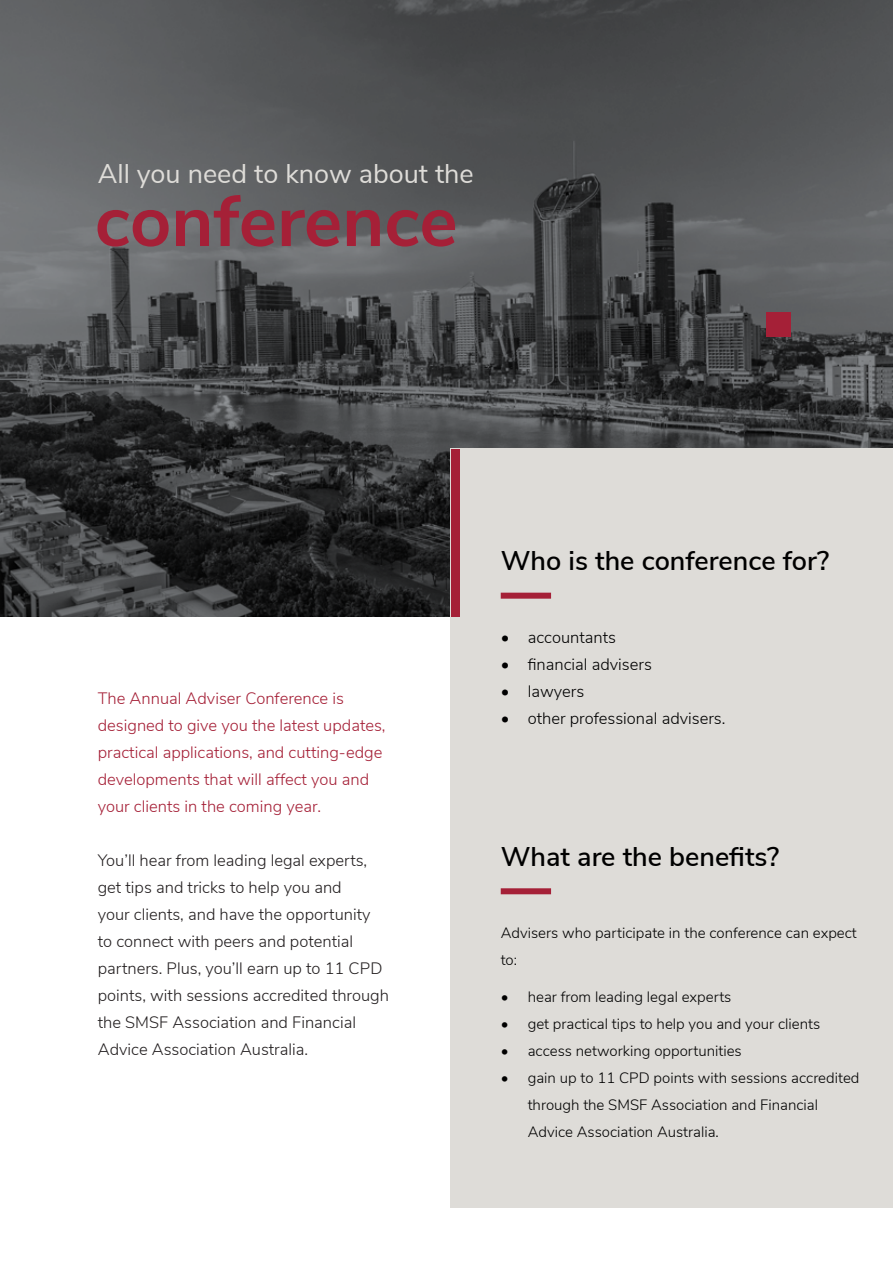
<style>
.page{position:relative;width:893px;height:1263px;background:#fff}
.page>*{position:absolute;margin:0;border:0;box-sizing:border-box;transform-origin:0 0}
.t1{font:700 72px "Nunito Sans";color:#a52037}
.t2{font:600 27px "Nunito Sans";color:#000}
.t3{font:27px "Nunito Sans";color:#dedcd8}
.t4{font:300 16.5px/27px "Nunito Sans";color:#231f20}
.t5{font:300 16.5px/27px "Nunito Sans";color:#a52037}
.t6{font:300 16.5px "Nunito Sans";color:#000}
.t7{font:300 15px/27px "Nunito Sans";color:#000}
</style>
<div class="page">
<svg style="left:1px;top:0;width:892px;height:616px;background:#4b4c4e"></svg>
<div style="left:451px;top:449px;width:442px;height:759px;background:#dedcd8"></div>
<div style="left:766px;top:313px;width:24px;height:24px;background:#a52037"></div>
<div style="left:451px;top:449px;width:8px;height:168px;background:#a52037"></div>
<div style="left:501px;top:593px;width:50px;height:6px;background:#a52037"></div>
<div style="left:501px;top:888px;width:50px;height:6px;background:#a52037"></div>
<h2 class="t3" style="left:98px;top:153px;width:377px">All you need to know about the</h2>
<h1 class="t1" style="left:95px;top:168px;width:364px">conference</h1>
<p class="t5" style="left:98px;top:684px;width:289px">The Annual Adviser Conference is designed to give you the latest updates, practical applications, and cutting-edge developments that will affect you and your clients in the coming year.</p>
<p class="t4" style="left:98px;top:846px;width:293px">You’ll hear from leading legal experts, get tips and tricks to help you and<br>your clients, and have the opportunity to connect with peers and potential partners. Plus, you’ll earn up to 11 CPD points, with sessions accredited through the SMSF Association and Financial Advice Association Australia.</p>
<h2 class="t2" style="left:501px;top:541px;width:330px">Who is the conference for?</h2>
<p class="t6" style="left:501px;top:626px;width:117px">• accountants</p>
<p class="t6" style="left:501px;top:653px;width:153px">• financial advisers</p>
<p class="t6" style="left:501px;top:680px;width:85px">• lawyers</p>
<p class="t6" style="left:501px;top:707px;width:226px">• other professional advisers.</p>
<h2 class="t2" style="left:501px;top:837px;width:280px">What are the benefits?</h2>
<p class="t7" style="left:501px;top:918px;width:358px">Advisers who participate in the conference can expect to:</p>
<p class="t7" style="left:501px;top:983px;width:232px">• hear from leading legal experts</p>
<p class="t7" style="left:501px;top:1010px;width:321px">• get practical tips to help you and your clients</p>
<p class="t7" style="left:501px;top:1037px;width:242px">• access networking opportunities</p>
<p class="t7" style="left:528px;top:1064px;width:333px;text-indent:-27px">• gain up to 11 CPD points with sessions accredited through the SMSF Association and Financial<br>Advice Association Australia.</p>
</div>
